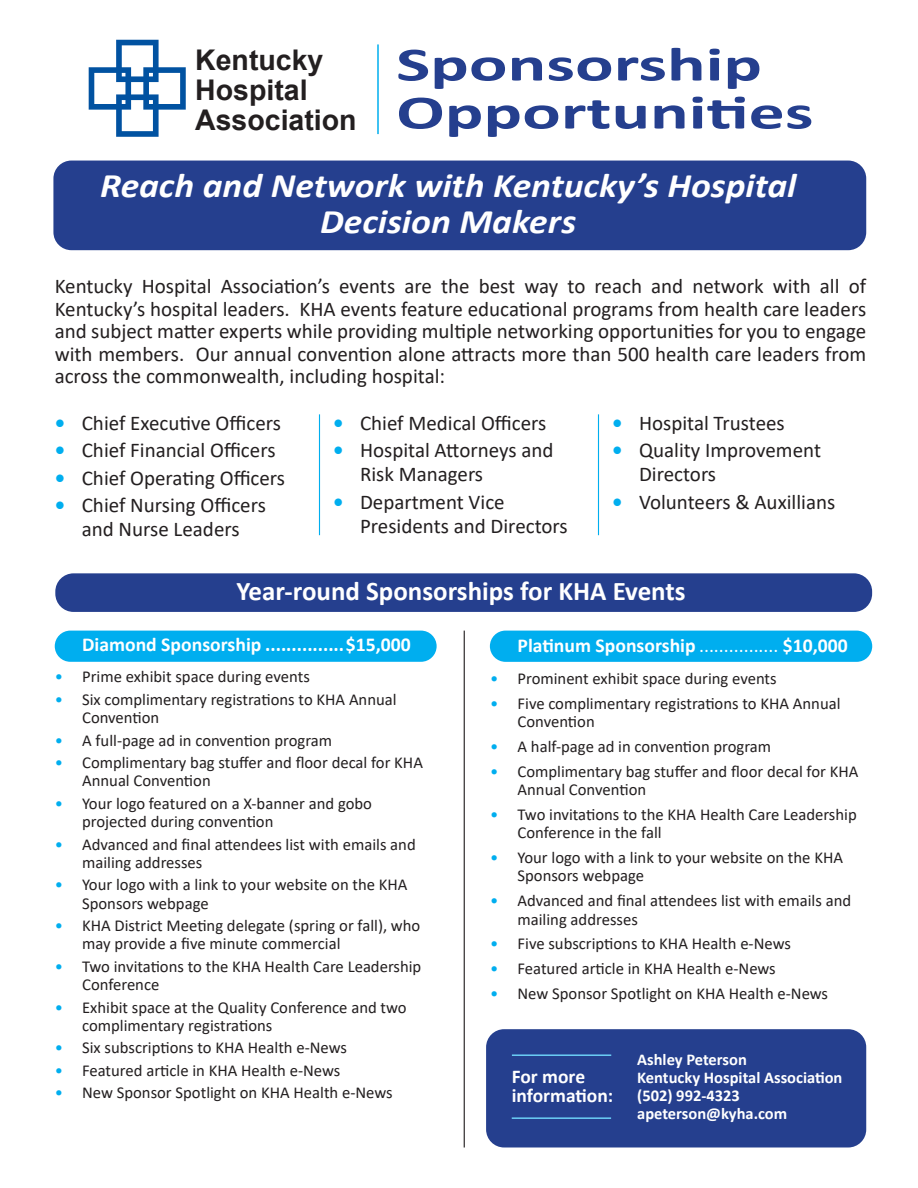
<style>
.page{position:relative;width:918px;height:1188px;background:#fff}
.page>*{position:absolute;margin:0;border:0;box-sizing:border-box;transform-origin:0 0}
.t1{font:700 48px "Calibri";color:#253f8e;scale:1.5 1}
.t2{font:italic 700 34.5px "Calibri";color:#fff;scale:1.09 1}
.t3{font:700 28.5px "Arial";color:#231f20}
.t4{font:700 27px "Calibri";color:#fff}
.t5{font:21px/22.5px "Calibri";color:#231f20}
.t6{font:700 19.65px "Calibri";color:#fff}
.t7{font:700 19.5px "Calibri";color:#fff}
.Body_2{font:16.65px/18.1px "Calibri";color:#231f20}
.t8{font:700 16.5px "Calibri";color:#fff}
.s1{font-weight:700;color:#00aeef}
.s2{color:#00aeef}
.s3{font-weight:400}
</style>
<div class="page">
<div style="left:53px;top:161px;width:813px;height:89px;background:#253f8e;border-radius:18px"></div>
<div style="left:490px;top:631px;width:382px;height:31px;background:#00aeef;border-radius:16px"></div>
<div style="left:55px;top:631px;width:382px;height:31px;background:#00aeef;border-radius:16px"></div>
<div style="left:55px;top:573px;width:817px;height:39px;background:#253f8e;border-radius:18px"></div>
<svg style="left:89px;top:40px;width:97px;height:97px"></svg>
<div style="left:486px;top:1029px;width:380px;height:118px;background:#253f8e;border-radius:18px"></div>
<hr style="left:512px;top:1117px;width:99px;height:2px;background:#6bcff6">
<hr style="left:512px;top:1054px;width:99px;height:2px;background:#6bcff6">
<hr style="left:464px;top:631px;width:1px;height:517px;background:#231f20">
<hr style="left:377px;top:44px;width:2px;height:90px;background:#00aeef">
<hr style="left:319px;top:414px;width:1px;height:121px;background:#00aeef">
<hr style="left:598px;top:414px;width:1px;height:121px;background:#00aeef">
<p class="t3" style="left:195px;top:40px;width:130px">Kentucky</p>
<p class="t3" style="left:195px;top:70px;width:114px">Hospital</p>
<p class="t3" style="left:195px;top:100px;width:163px">Association</p>
<p class="t1" style="left:396px;top:31px;width:245px">Sponsorship</p>
<p class="t1" style="left:396px;top:79px;width:280px">Opportunities</p>
<p class="t2" style="left:100px;top:161px;width:640px">Reach and Network with Kentucky’s Hospital</p>
<p class="t2" style="left:320px;top:197px;width:236px">Decision Makers</p>
<p class="t5" style="left:55px;top:274px;width:813px;text-align:justify">Kentucky Hospital Association’s events are the best way to reach and network with all of Kentucky’s hospital leaders. KHA events feature educational programs from health care leaders and subject matter experts while providing multiple networking opportunities for you to engage with members. Our annual convention alone attracts more than 500 health care leaders from across the commonwealth, including hospital:</p>
<p class="t5" style="left:55px;top:411px;width:228px"><span class="s1">•</span> Chief Executive Officers</p>
<p class="t5" style="left:55px;top:439px;width:222px"><span class="s1">•</span> Chief Financial Officers</p>
<p class="t5" style="left:55px;top:466px;width:232px"><span class="s1">•</span> Chief Operating Officers</p>
<p class="t5" style="left:55px;top:492px;width:213px;line-height:24px;text-align:center"><span class="s1">•</span> Chief Nursing Officers and Nurse Leaders</p>
<p class="t5" style="left:333px;top:411px;width:215px"><span class="s1">•</span> Chief Medical Officers</p>
<p class="t5" style="left:360px;top:438px;width:195px;line-height:24px;text-indent:-27px"><span class="s1">•</span> Hospital Attorneys and<br>Risk Managers</p>
<p class="t5" style="left:360px;top:489px;width:209px;line-height:24px;text-indent:-27px"><span class="s1">•</span> Department Vice<br>Presidents and Directors</p>
<p class="t5" style="left:612px;top:411px;width:174px"><span class="s1">•</span> Hospital Trustees</p>
<p class="t5" style="left:639px;top:438px;width:184px;line-height:24px;text-indent:-27px"><span class="s1">•</span> Quality Improvement<br>Directors</p>
<p class="t5" style="left:612px;top:490px;width:225px"><span class="s1">•</span> Volunteers &amp; Auxillians</p>
<p class="t4" style="left:237px;top:572px;width:450px">Year-round Sponsorships for KHA Events</p>
<p class="t6" style="left:82px;top:630px;width:330px">Diamond Sponsorship ...............$15,000</p>
<p class="Body_2" style="left:55px;top:667px;width:257px"><span class="s2">•</span> Prime exhibit space during events</p>
<p class="Body_2" style="left:82px;top:690px;width:316px;text-indent:-27px"><span class="s2">•</span> Six complimentary registrations to KHA Annual<br>Convention</p>
<p class="Body_2" style="left:55px;top:731px;width:279px"><span class="s2">•</span> A full-page ad in convention program</p>
<p class="Body_2" style="left:82px;top:753px;width:342px;text-indent:-27px"><span class="s2">•</span> Complimentary bag stuffer and floor decal for KHA<br>Annual Convention</p>
<p class="Body_2" style="left:82px;top:794px;width:291px;text-indent:-27px"><span class="s2">•</span> Your logo featured on a X-banner and gobo projected during convention</p>
<p class="Body_2" style="left:82px;top:835px;width:335px;text-indent:-27px"><span class="s2">•</span> Advanced and final attendees list with emails and mailing addresses</p>
<p class="Body_2" style="left:82px;top:875px;width:327px;text-indent:-27px"><span class="s2">•</span> Your logo with a link to your website on the KHA<br>Sponsors webpage</p>
<p class="Body_2" style="left:82px;top:916px;width:340px;text-indent:-27px"><span class="s2">•</span> KHA District Meeting delegate (spring or fall), who may provide a five minute commercial</p>
<p class="Body_2" style="left:82px;top:957px;width:341px;text-indent:-27px"><span class="s2">•</span> Two invitations to the KHA Health Care Leadership<br>Conference</p>
<p class="Body_2" style="left:82px;top:998px;width:326px;text-indent:-27px"><span class="s2">•</span> Exhibit space at the Quality Conference and two complimentary registrations</p>
<p class="Body_2" style="left:55px;top:1038px;width:294px"><span class="s2">•</span> Six subscriptions to KHA Health e-News</p>
<p class="Body_2" style="left:55px;top:1061px;width:287px"><span class="s2">•</span> Featured article in KHA Health e-News</p>
<p class="Body_2" style="left:55px;top:1083px;width:339px"><span class="s2">•</span> New Sponsor Spotlight on KHA Health e-News</p>
<p class="t6" style="left:518px;top:632px;width:332px">Platinum Sponsorship <span class="s3">................</span> $10,000</p>
<p class="Body_2" style="left:490px;top:669px;width:288px"><span class="s2">•</span> Prominent exhibit space during events</p>
<p class="Body_2" style="left:518px;top:694px;width:325px;text-indent:-27px"><span class="s2">•</span> Five complimentary registrations to KHA Annual<br>Convention</p>
<p class="Body_2" style="left:490px;top:737px;width:282px"><span class="s2">•</span> A half-page ad in convention program</p>
<p class="Body_2" style="left:518px;top:762px;width:342px;text-indent:-27px"><span class="s2">•</span> Complimentary bag stuffer and floor decal for KHA<br>Annual Convention</p>
<p class="Body_2" style="left:518px;top:805px;width:341px;text-indent:-27px"><span class="s2">•</span> Two invitations to the KHA Health Care Leadership<br>Conference in the fall</p>
<p class="Body_2" style="left:518px;top:848px;width:327px;text-indent:-27px"><span class="s2">•</span> Your logo with a link to your website on the KHA<br>Sponsors webpage</p>
<p class="Body_2" style="left:518px;top:891px;width:335px;text-indent:-27px"><span class="s2">•</span> Advanced and final attendees list with emails and mailing addresses</p>
<p class="Body_2" style="left:490px;top:934px;width:302px"><span class="s2">•</span> Five subscriptions to KHA Health e-News</p>
<p class="Body_2" style="left:490px;top:959px;width:287px"><span class="s2">•</span> Featured article in KHA Health e-News</p>
<p class="Body_2" style="left:490px;top:984px;width:339px"><span class="s2">•</span> New Sponsor Spotlight on KHA Health e-News</p>
<p class="t7" style="left:512px;top:1062px;width:75px">For more</p>
<p class="t7" style="left:512px;top:1082px;width:103px">information:</p>
<p class="t8" style="left:637px;top:1048px;width:111px">Ashley Peterson</p>
<p class="t8" style="left:637px;top:1066px;width:207px">Kentucky Hospital Association</p>
<p class="t8" style="left:637px;top:1084px;width:104px">(502) 992-4323</p>
<p class="t8" style="left:637px;top:1102px;width:152px">apeterson@kyha.com</p>
</div>
